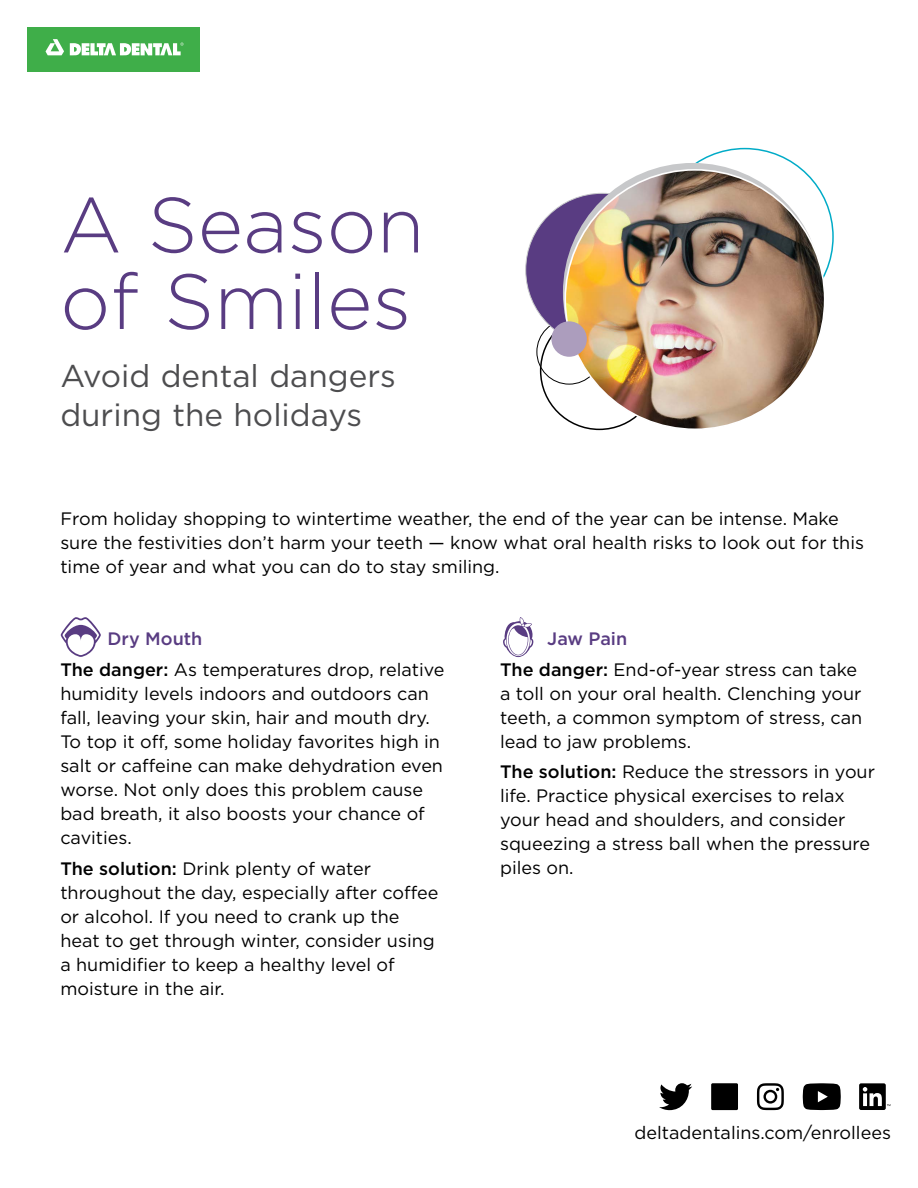
<style>
.page{position:relative;width:918px;height:1188px;background:#fff}
.page>*{position:absolute;margin:0;border:0;box-sizing:border-box;transform-origin:0 0}
.t1{font:300 78px/76.5px "Gotham";color:#593c82}
.t2{font:31.5px/39px "Gotham";color:#4d4d4f}
.t3{font:18px/24px "Gotham";color:#000}
.s1{font-weight:500;color:#593c82}
.s2{font-weight:500}
</style>
<div class="page">
<div style="left:27px;top:27px;width:172px;height:45px;background:#3fae49"></div>
<svg style="left:46px;top:39px;width:18px;height:16px"></svg>
<svg style="left:70px;top:42px;width:114px;height:14px"></svg>
<div style="left:526px;top:193px;width:153px;height:154px;background:#593c82;border-radius:50%"></div>
<img style="left:565px;top:170px;width:260px;height:259px">
<div style="left:551px;top:321px;width:36px;height:36px;background:#ac9dbd;border-radius:50%"></div>
<svg style="left:61px;top:617px;width:40px;height:40px"></svg>
<svg style="left:503px;top:617px;width:30px;height:40px"></svg>
<svg style="left:659px;top:1083px;width:33px;height:27px"></svg>
<div style="left:711px;top:1083px;width:27px;height:27px;background:#000"></div>
<svg style="left:757px;top:1083px;width:27px;height:27px"></svg>
<svg style="left:803px;top:1083px;width:38px;height:27px"></svg>
<svg style="left:859px;top:1083px;width:31px;height:27px"></svg>
<h1 class="t1" style="left:60px;top:185px;width:366px">A Season of Smiles</h1>
<h2 class="t2" style="left:60px;top:356px;width:337px">Avoid dental dangers during the holidays</h2>
<p class="t3" style="left:60px;top:506px;width:805px">From holiday shopping to wintertime weather, the end of the year can be intense. Make sure the festivities don’t harm your teeth — know what oral health risks to look out for this time of year and what you can do to stay smiling.</p>
<p class="t3" style="left:60px;top:623px;width:386px;line-height:30.8px;text-indent:47px"><span class="s1">Dry Mouth<br></span><span class="s2">The danger:</span> As temperatures drop, relative</p>
<p class="t3" style="left:60px;top:681px;width:384px">humidity levels indoors and outdoors can fall, leaving your skin, hair and mouth dry.<br>To top it off, some holiday favorites high in salt or caffeine can make dehydration even worse. Not only does this problem cause bad breath, it also boosts your chance of cavities.</p>
<p class="t3" style="left:60px;top:856px;width:380px"><span class="s2">The solution:</span> Drink plenty of water throughout the day, especially after coffee or alcohol. If you need to crank up the heat to get through winter, consider using a humidifier to keep a healthy level of moisture in the air.</p>
<p class="t3" style="left:500px;top:623px;width:359px;line-height:30.8px;text-indent:47px"><span class="s1">Jaw Pain<br></span><span class="s2">The danger:</span> End-of-year stress can take</p>
<p class="t3" style="left:500px;top:681px;width:364px;text-align:justify">a toll on your oral health. Clenching your teeth, a common symptom of stress, can lead to jaw problems.</p>
<p class="t3" style="left:500px;top:760px;width:376px"><span class="s2">The solution:</span> Reduce the stressors in your life. Practice physical exercises to relax your head and shoulders, and consider squeezing a stress ball when the pressure piles on.</p>
<p class="t3" style="left:635px;top:1120px;width:258px">deltadentalins.com/enrollees</p>
</div>
